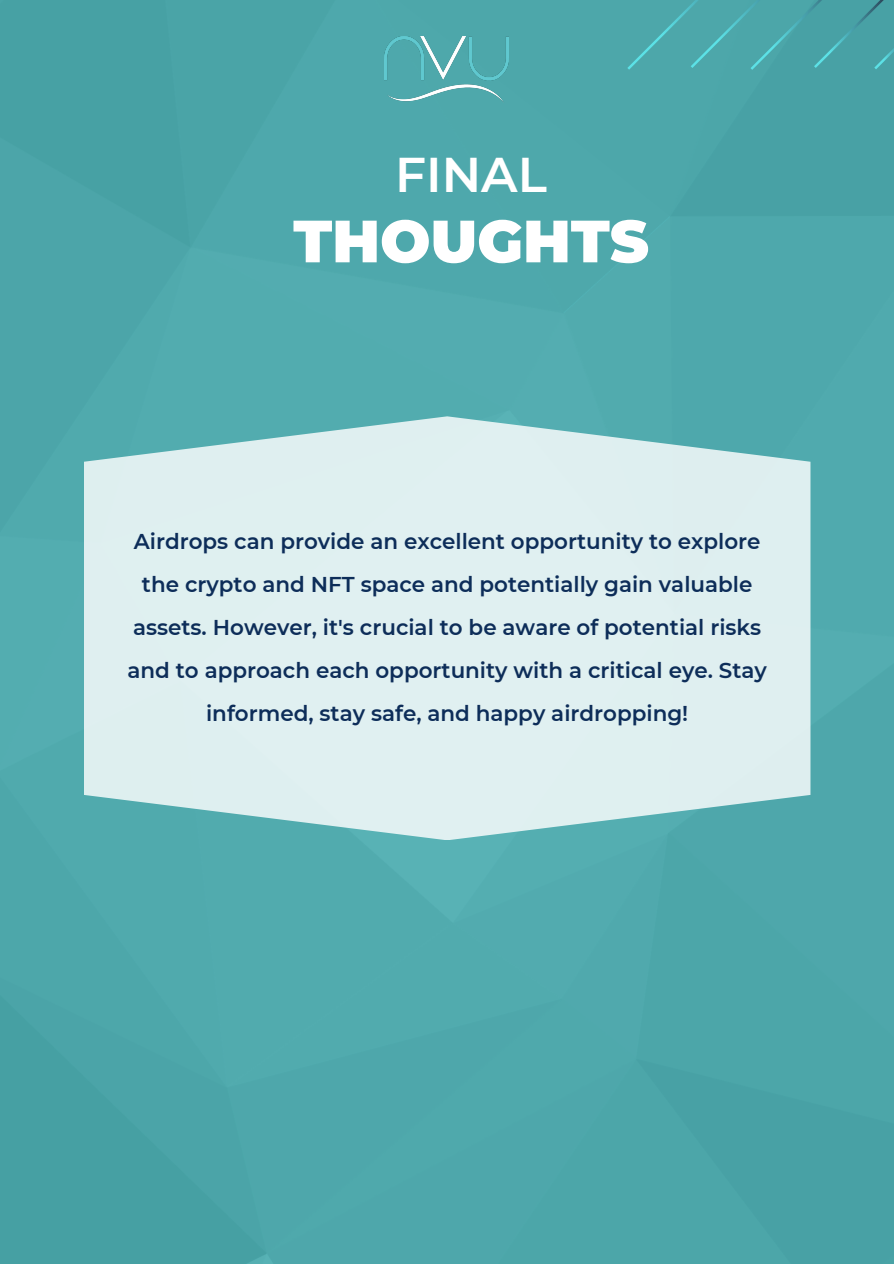
<style>
.page{position:relative;width:894px;height:1264px;background:#fff}
.page>*{position:absolute;margin:0;border:0;box-sizing:border-box;transform-origin:0 0}
.t1{font:900 59.55px "Montserrat";color:#fff}
.t2{font:600 48.6px "Montserrat";color:#fff}
.t3{font:600 21.45px/42.8px "Montserrat";color:#0d2d59;text-align:center}
</style>
<div class="page">
<div style="left:0;top:0;width:893px;height:1263px;background:#4ea7ab"></div>
<div style="left:626px;top:0;width:267px;height:70px;background:#4ca6a9"></div>
<svg style="left:84px;top:416px;width:726px;height:424px;background:#cfe8e9"></svg>
<img style="left:385px;top:36px;width:124px;height:66px">
<p class="t2" style="left:395px;top:145px;width:153px">FINAL</p>
<p class="t1" style="left:293px;top:205px;width:357px">THOUGHTS</p>
<p class="t3" style="left:127px;top:520px;width:640px">Airdrops can provide an excellent opportunity to explore the crypto and NFT space and potentially gain valuable assets. However, it's crucial to be aware of potential risks and to approach each opportunity with a critical eye. Stay informed, stay safe, and happy airdropping!</p>
</div>
